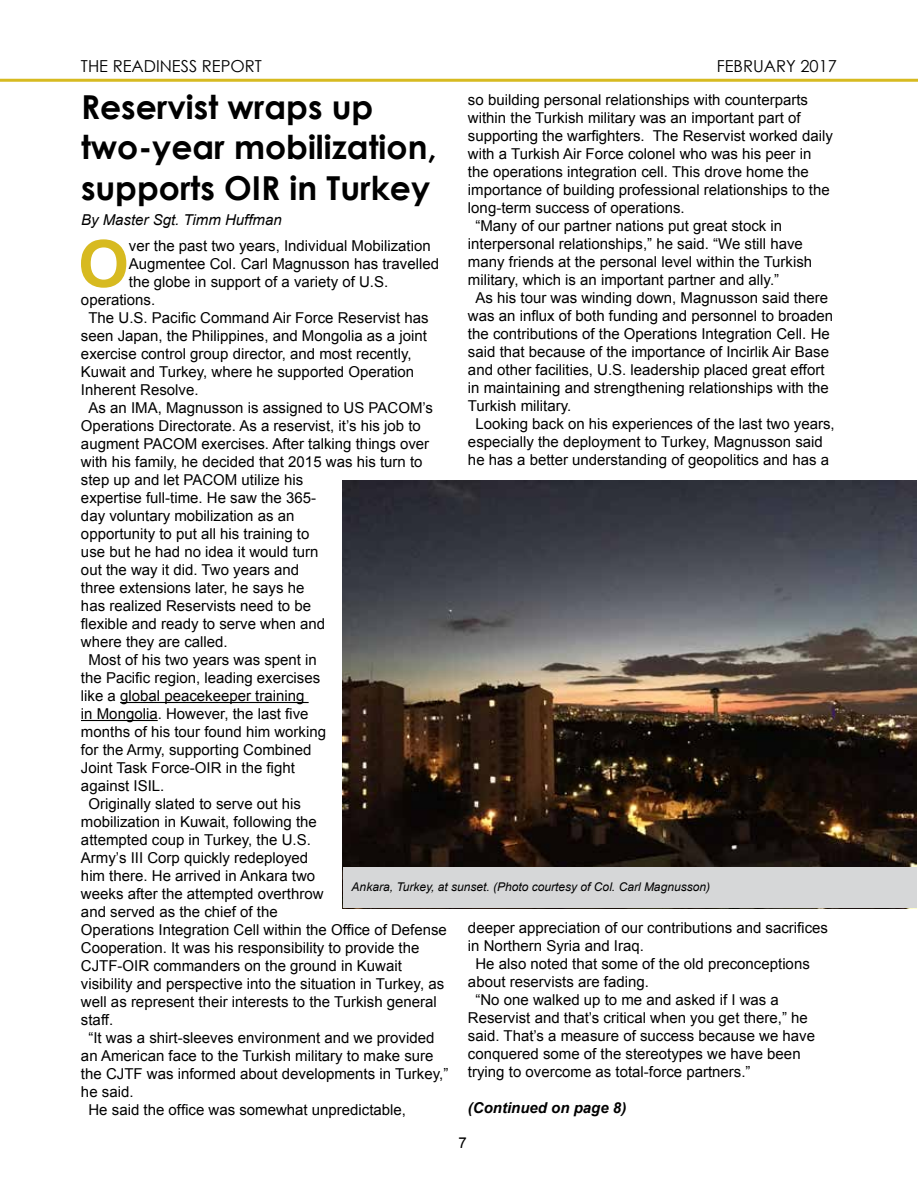
<style>
.page{position:relative;width:918px;height:1188px;background:#fff}
.page>*{position:absolute;margin:0;border:0;box-sizing:border-box;transform-origin:0 0}
.t1{font:700 65.25px "Arial";color:#d7ba20}
.t2{font:700 33px/40.5px "Century Gothic";color:#000}
.t3{font:16.5px "Century Gothic";color:#000}
.t4{font:15px "Arial";color:#000}
.t5{font:italic 15px "Arial";color:#000}
.t6{font:italic 700 15px "Arial";color:#000}
.t7{font:italic 12px "Arial";color:#000}
</style>
<div class="page">
<hr style="left:0;top:79px;width:918px;height:3px;background:#d7ba20">
<hr style="left:120px;top:702px;width:189px;height:1px;background:#000">
<hr style="left:81px;top:720px;width:77px;height:1px;background:#000">
<img style="left:343px;top:481px;width:573px;height:386px">
<div style="left:343px;top:867px;width:573px;height:41px;background:#d6d7d8"></div>
<p class="t3" style="left:81px;top:55px;width:43px">THE REA</p>
<p class="t3" style="left:144px;top:55px;width:120px">DINESS REPORT</p>
<p class="t3" style="left:717px;top:55px;width:122px">FEBRUARY 2017</p>
<h2 class="t2" style="left:81px;top:86px;width:357px">Reservist wraps up two-year mobilization, supports OIR in Turkey</h2>
<p class="t5" style="left:81px;top:210px;width:202px">By Master Sgt. Timm Huffman</p>
<h1 class="t1" style="left:78px;top:220px;width:52px">O</h1>
<p class="t4" style="left:129px;top:236px;width:303px">ver the past two years, Individual Mobilization</p>
<p class="t4" style="left:468px;top:90px;width:342px">so building personal relationships with counterparts</p>
<p class="t4" style="left:468px;top:108px;width:334px">within the Turkish military was an important part of</p>
<p class="t4" style="left:468px;top:126px;width:366px">supporting the warfighters. The Reservist worked daily</p>
<p class="t4" style="left:468px;top:144px;width:345px">with a Turkish Air Force colonel who was his peer in</p>
<p class="t4" style="left:468px;top:162px;width:342px">the operations integration cell. This drove home the</p>
<p class="t4" style="left:468px;top:180px;width:363px">importance of building professional relationships to the</p>
<p class="t4" style="left:468px;top:198px;width:218px">long-term success of operations.</p>
<p class="t4" style="left:475px;top:216px;width:308px">“Many of our partner nations put great stock in</p>
<p class="t4" style="left:468px;top:234px;width:336px">interpersonal relationships,” he said. “We still have</p>
<p class="t4" style="left:468px;top:252px;width:346px">many friends at the personal level within the Turkish</p>
<p class="t4" style="left:468px;top:270px;width:313px">military, which is an important partner and ally.”</p>
<p class="t4" style="left:475px;top:288px;width:354px">As his tour was winding down, Magnusson said there</p>
<p class="t4" style="left:468px;top:306px;width:367px">was an influx of both funding and personnel to broaden</p>
<p class="t4" style="left:468px;top:324px;width:363px">the contributions of the Operations Integration Cell. He</p>
<p class="t4" style="left:468px;top:342px;width:363px">said that because of the importance of Incirlik Air Base</p>
<p class="t4" style="left:468px;top:360px;width:358px">and other facilities, U.S. leadership placed great effort</p>
<p class="t4" style="left:468px;top:378px;width:363px">in maintaining and strengthening relationships with the</p>
<p class="t4" style="left:468px;top:396px;width:105px">Turkish military.</p>
<p class="t4" style="left:475px;top:414px;width:361px">Looking back on his experiences of the last two years,</p>
<p class="t4" style="left:468px;top:432px;width:356px">especially the deployment to Turkey, Magnusson said</p>
<p class="t4" style="left:468px;top:450px;width:363px">he has a better understanding of geopolitics and has a</p>
<p class="t4" style="left:129px;top:254px;width:312px">Augmentee Col. Carl Magnusson has travelled</p>
<p class="t4" style="left:129px;top:272px;width:261px">the globe in support of a variety of U.S.</p>
<p class="t4" style="left:81px;top:290px;width:76px">operations.</p>
<p class="t4" style="left:88px;top:308px;width:342px">The U.S. Pacific Command Air Force Reservist has</p>
<p class="t4" style="left:81px;top:326px;width:348px">seen Japan, the Philippines, and Mongolia as a joint</p>
<p class="t4" style="left:81px;top:344px;width:332px">exercise control group director, and most recently,</p>
<p class="t4" style="left:81px;top:362px;width:335px">Kuwait and Turkey, where he supported Operation</p>
<p class="t4" style="left:81px;top:380px;width:119px">Inherent Resolve.</p>
<p class="t4" style="left:88px;top:398px;width:346px">As an IMA, Magnusson is assigned to US PACOM’s</p>
<p class="t4" style="left:81px;top:416px;width:341px">Operations Directorate. As a reservist, it’s his job to</p>
<p class="t4" style="left:81px;top:434px;width:350px">augment PACOM exercises. After talking things over</p>
<p class="t4" style="left:81px;top:452px;width:343px">with his family, he decided that 2015 was his turn to</p>
<p class="t4" style="left:81px;top:470px;width:224px">step up and let PACOM utilize his</p>
<p class="t4" style="left:81px;top:488px;width:237px">expertise full-time. He saw the 365-</p>
<p class="t4" style="left:81px;top:506px;width:215px">day voluntary mobilization as an</p>
<p class="t4" style="left:81px;top:524px;width:230px">opportunity to put all his training to</p>
<p class="t4" style="left:81px;top:542px;width:239px">use but he had no idea it would turn</p>
<p class="t4" style="left:81px;top:560px;width:220px">out the way it did. Two years and</p>
<p class="t4" style="left:81px;top:578px;width:225px">three extensions later, he says he</p>
<p class="t4" style="left:81px;top:596px;width:232px">has realized Reservists need to be</p>
<p class="t4" style="left:81px;top:614px;width:246px">flexible and ready to serve when and</p>
<p class="t4" style="left:81px;top:632px;width:148px">where they are called.</p>
<p class="t4" style="left:88px;top:650px;width:230px">Most of his two years was spent in</p>
<p class="t4" style="left:81px;top:668px;width:241px">the Pacific region, leading exercises</p>
<p class="t4" style="left:81px;top:686px;width:225px">like a global peacekeeper training</p>
<p class="t4" style="left:81px;top:704px;width:229px">in Mongolia. However, the last five</p>
<p class="t4" style="left:81px;top:722px;width:247px">months of his tour found him working</p>
<p class="t4" style="left:81px;top:740px;width:232px">for the Army, supporting Combined</p>
<p class="t4" style="left:81px;top:758px;width:215px">Joint Task Force-OIR in the fight</p>
<p class="t4" style="left:81px;top:776px;width:85px">against ISIL.</p>
<p class="t4" style="left:88px;top:794px;width:214px">Originally slated to serve out his</p>
<p class="t4" style="left:81px;top:812px;width:237px">mobilization in Kuwait, following the</p>
<p class="t4" style="left:81px;top:830px;width:231px">attempted coup in Turkey, the U.S.</p>
<p class="t4" style="left:81px;top:848px;width:229px">Army’s III Corp quickly redeployed</p>
<p class="t4" style="left:81px;top:866px;width:236px">him there. He arrived in Ankara two</p>
<p class="t4" style="left:81px;top:884px;width:244px">weeks after the attempted overthrow</p>
<p class="t4" style="left:81px;top:902px;width:198px">and served as the chief of the</p>
<p class="t4" style="left:81px;top:920px;width:367px">Operations Integration Cell within the Office of Defense</p>
<p class="t4" style="left:81px;top:938px;width:340px">Cooperation. It was his responsibility to provide the</p>
<p class="t4" style="left:81px;top:956px;width:322px">CJTF-OIR commanders on the ground in Kuwait</p>
<p class="t4" style="left:81px;top:974px;width:365px">visibility and perspective into the situation in Turkey, as</p>
<p class="t4" style="left:81px;top:992px;width:357px">well as represent their interests to the Turkish general</p>
<p class="t4" style="left:81px;top:1010px;width:34px">staff.</p>
<p class="t4" style="left:88px;top:1028px;width:347px">“It was a shirt-sleeves environment and we provided</p>
<p class="t4" style="left:81px;top:1046px;width:354px">an American face to the Turkish military to make sure</p>
<p class="t4" style="left:81px;top:1064px;width:369px">the CJTF was informed about developments in Turkey,”</p>
<p class="t4" style="left:81px;top:1082px;width:54px">he said.</p>
<p class="t4" style="left:88px;top:1100px;width:319px">He said the office was somewhat unpredictable,</p>
<p class="t7" style="left:352px;top:879px;width:360px">Ankara, Turkey, at sunset. (Photo courtesy of Col. Carl Magnusson)</p>
<p class="t4" style="left:468px;top:918px;width:362px">deeper appreciation of our contributions and sacrifices</p>
<p class="t4" style="left:468px;top:936px;width:177px">in Northern Syria and Iraq.</p>
<p class="t4" style="left:475px;top:954px;width:336px">He also noted that some of the old preconceptions</p>
<p class="t4" style="left:468px;top:972px;width:182px">about reservists are fading.</p>
<p class="t4" style="left:475px;top:990px;width:305px">“No one walked up to me and asked if I was a</p>
<p class="t4" style="left:468px;top:1008px;width:341px">Reservist and that’s critical when you get there,” he</p>
<p class="t4" style="left:468px;top:1026px;width:349px">said. That’s a measure of success because we have</p>
<p class="t4" style="left:468px;top:1044px;width:334px">conquered some of the stereotypes we have been</p>
<p class="t4" style="left:468px;top:1062px;width:284px">trying to overcome as total-force partners.”</p>
<p class="t6" style="left:468px;top:1098px;width:160px">(Continued on page 8)</p>
<p class="t4" style="left:459px;top:1133px;width:10px">7</p>
</div>
